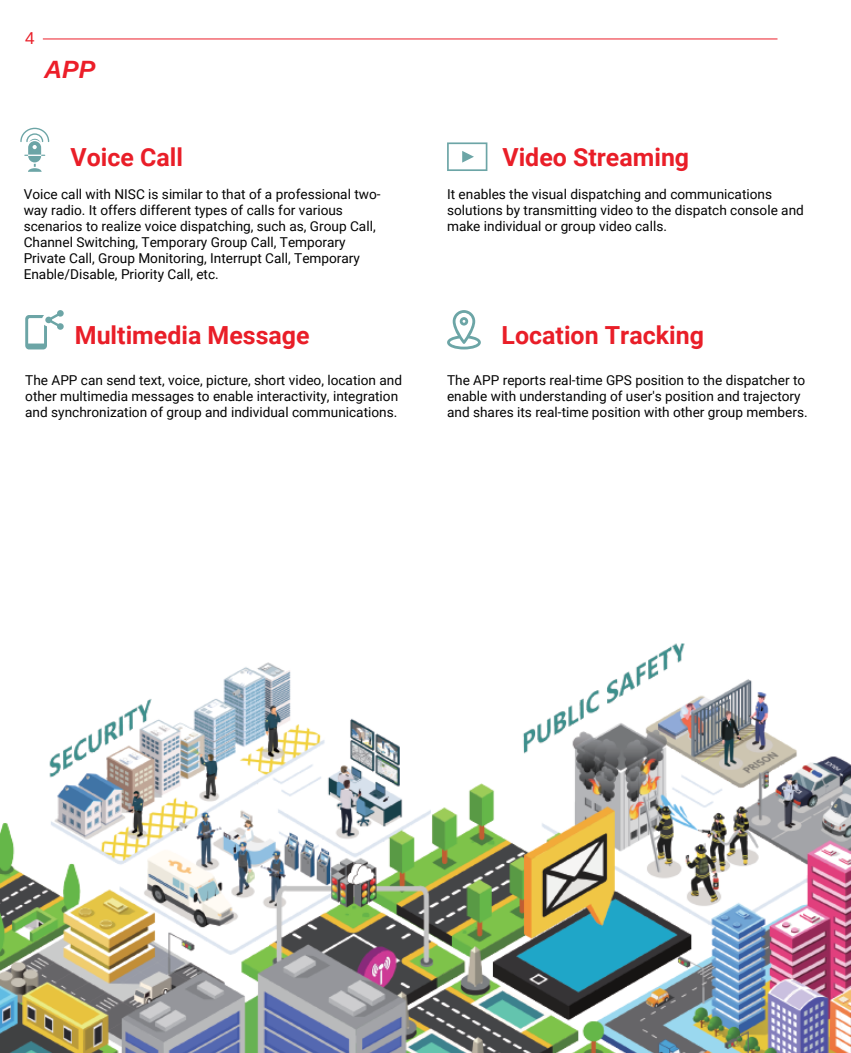
<style>
.page{position:relative;width:851px;height:1053px;background:#fff}
.page>*{position:absolute;margin:0;border:0;box-sizing:border-box;transform-origin:0 0}
.t1{font:italic 700 25px "Arimo";color:#ec1e29}
.t2{font:700 24.88px "Roboto";color:#e91e28}
.t3{font:17.25px "Arimo";color:#e91e28}
.t4{font:13.62px/16px "Roboto";color:#030303}
</style>
<div class="page">
<hr style="left:43px;top:38px;width:734px;height:1px;background:#ec1e29">
<svg style="left:447px;top:142px;width:40px;height:29px"></svg>
<svg style="left:25px;top:310px;width:39px;height:39px"></svg>
<svg style="left:447px;top:310px;width:33px;height:39px"></svg>
<img style="left:0;top:643px;width:850px;height:410px">
<svg style="left:20px;top:128px;width:29px;height:44px"></svg>
<p class="t3" style="left:25px;top:29px;width:11px">4</p>
<p class="t1" style="left:44px;top:56px;width:53px">APP</p>
<p class="t2" style="left:71px;top:143px;width:114px">Voice Call</p>
<p class="t4" style="left:24px;top:186px;width:358px">Voice call with NISC is similar to that of a professional two&shy;way radio. It offers different types of calls for various scenarios to realize voice dispatching, such as, Group Call, Channel Switching, Temporary Group Call, Temporary Private Call, Group Monitoring, Interrupt Call, Temporary Enable/Disable, Priority Call, etc.</p>
<p class="t2" style="left:75px;top:321px;width:236px">Multimedia Message</p>
<p class="t4" style="left:25px;top:373px;width:378px">The APP can send text, voice, picture, short video, location and other multimedia messages to enable interactivity, integration and synchronization of group and individual communications.</p>
<p class="t2" style="left:502px;top:143px;width:188px">Video Streaming</p>
<p class="t4" style="left:447px;top:186px;width:358px">It enables the visual dispatching and communications solutions by transmitting video to the dispatch console and make individual or group video calls.</p>
<p class="t2" style="left:501px;top:321px;width:204px">Location Tracking</p>
<p class="t4" style="left:447px;top:373px;width:362px">The APP reports real-time GPS position to the dispatcher to enable with understanding of user's position and trajectory and shares its real-time position with other group members.</p>
</div>
